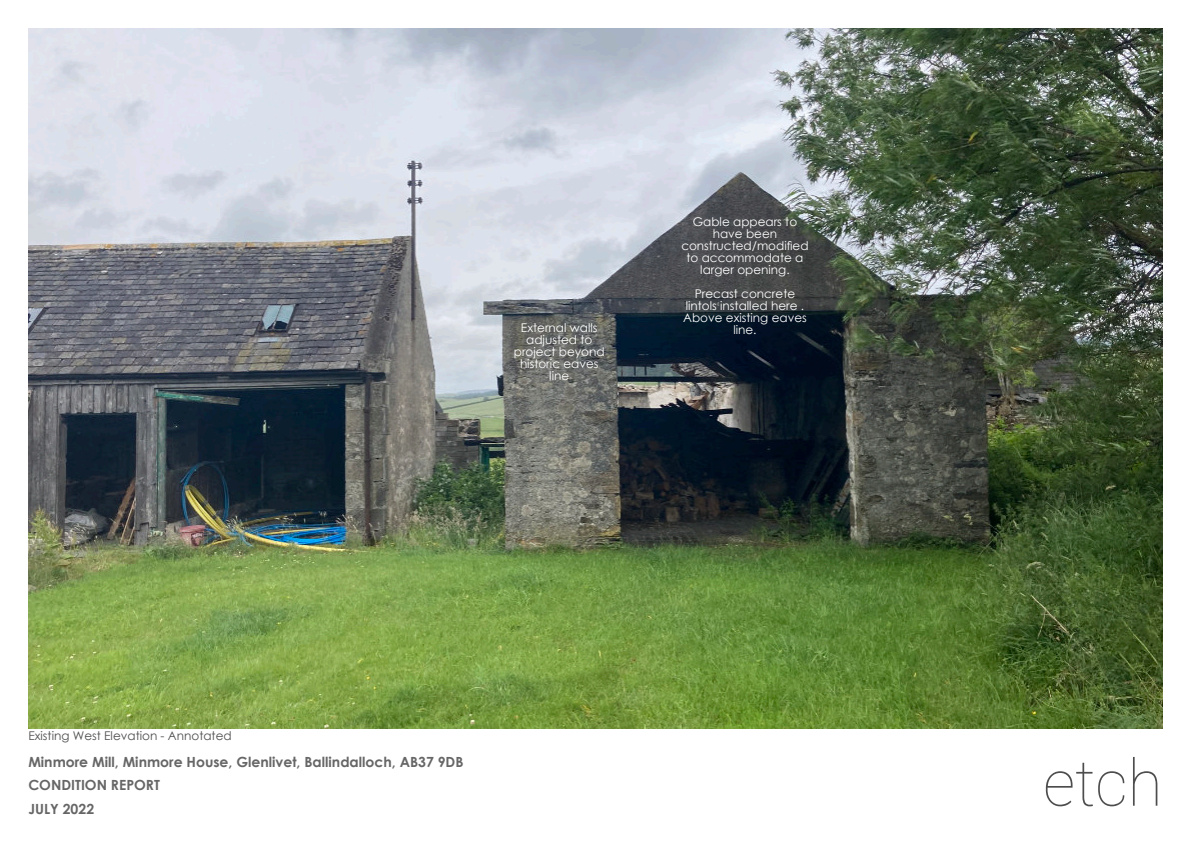
<style>
.page{position:relative;width:1191px;height:842px;background:#fff}
.page>*{position:absolute;margin:0;border:0;box-sizing:border-box;transform-origin:0 0}
.t1{font:100 64px "Roboto";color:#4d4d4d}
.t2{font:700 14px/23.2px "Century Gothic";color:#666}
.t3{font:12px/12px "Century Gothic";color:#fff;text-align:center}
.t4{font:12px "Century Gothic";color:#4d4d4d}
</style>
<div class="page">
<img style="left:28px;top:28px;width:1134px;height:701px">
<p class="t4" style="left:28px;top:731px;width:205px">Existing West Elevation - Annotated</p>
<p class="t3" style="left:514px;top:322px;width:92px">External walls adjusted to project beyond historic eaves line</p>
<p class="t3" style="left:681px;top:217px;width:129px">Gable appears to have been constructed/modified to accommodate a larger opening.</p>
<p class="t3" style="left:683px;top:289px;width:125px">Precast concrete lintols installed here .<br>Above existing eaves line.</p>
<p class="t2" style="left:28px;top:752px;width:437px">Minmore Mill, Minmore House, Glenlivet, Ballindalloch, AB37 9DB<br>CONDITION REPORT<br>JULY 2022</p>
<h1 class="t1" style="left:1042px;top:758px;width:121px">etch</h1>
</div>
